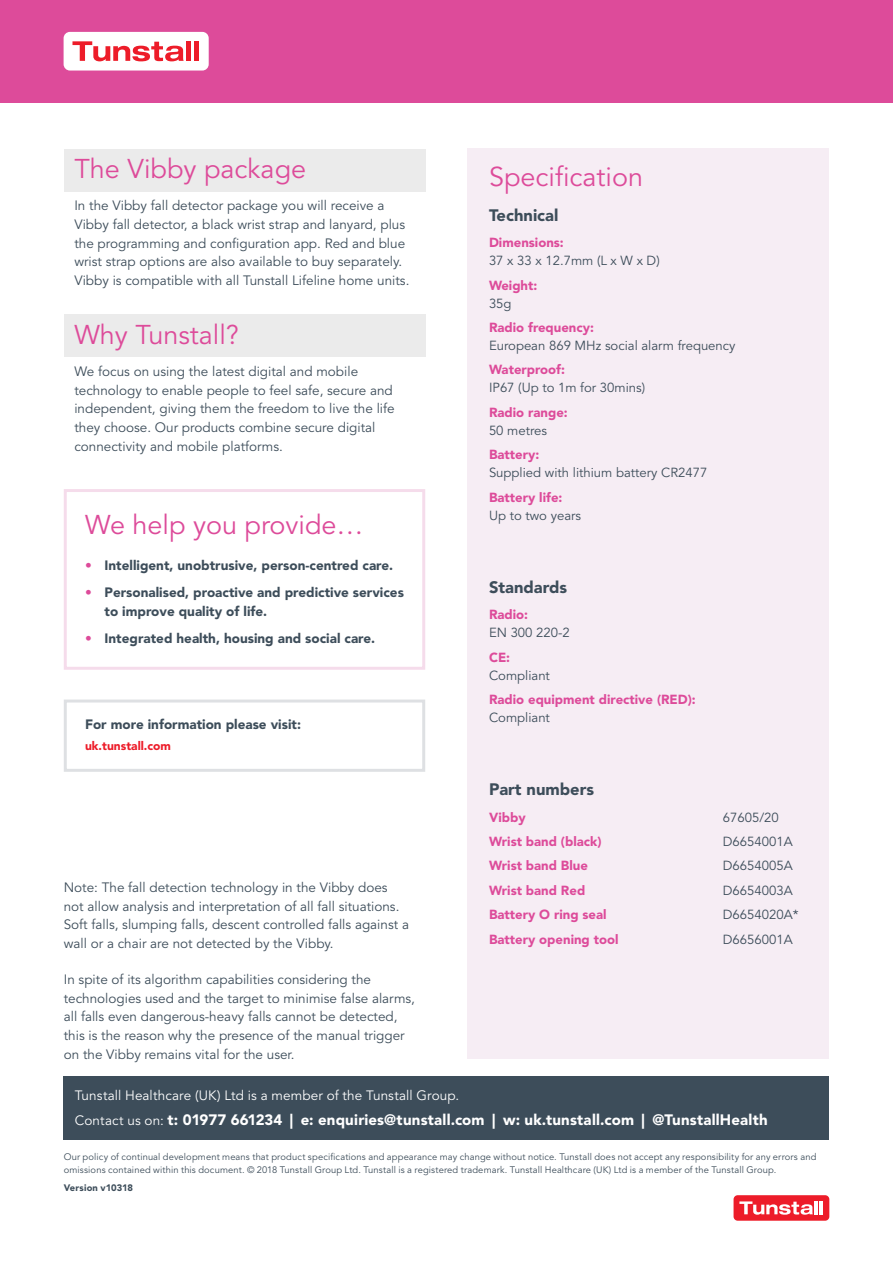
<style>
.page{position:relative;width:893px;height:1263px;background:#fff}
.page>*{position:absolute;margin:0;border:0;box-sizing:border-box;transform-origin:0 0}
.t1{font:27px "Avenir LT Std";color:#dd4b9a}
.t2{font:900 16.5px "Avenir LT Std";color:#3d4d5a}
.t3{font:900 15px "Avenir LT Std";letter-spacing:.015em;color:#fff}
.t4{font:13.5px/18.8px "Avenir LT Std";color:#3d4d5a}
.t5{font:900 13.5px/18.8px "Avenir LT Std";color:#3d4d5a}
.t6{font:13.5px "Avenir LT Std";letter-spacing:.01em;color:#fff}
.t7{font:13.2px "Avenir LT Std";color:#3d4d5a}
.t8{font:900 13.2px "Avenir LT Std";color:#dd4b9a}
.t9{font:900 12px "Avenir LT Std";color:#ed1c29}
.t10{font:9.3px/13.5px "Avenir LT Std";letter-spacing:.015em;color:#3d4d5a}
.t11{font:900 9.3px "Avenir LT Std";letter-spacing:.005em;color:#3d4d5a}
.s1{font-weight:400;color:#dd4b9a}
.s2{font-weight:400;font-size:13.5px}
</style>
<div class="page">
<div style="left:468px;top:149px;width:361px;height:910px;background:#f6edf4"></div>
<div style="left:734px;top:1195px;width:95px;height:25px;background:#ed1c29;border-radius:4px"></div>
<svg style="left:739px;top:1201px;width:78px;height:14px"></svg>
<hr style="left:819px;top:1201px;width:4px;height:13px;background:#fff">
<div style="left:64px;top:1076px;width:765px;height:64px;background:#3d4d5a"></div>
<div style="left:0;top:0;width:893px;height:102px;background:#dd4b9a"></div>
<div style="left:64px;top:32px;width:144px;height:38px;background:#fff;border-radius:6px"></div>
<svg style="left:72px;top:41px;width:112px;height:20px"></svg>
<div style="left:186px;top:41px;width:5px;height:20px;background:#ed1c29"></div>
<div style="left:194px;top:41px;width:5px;height:20px;background:#ed1c29"></div>
<div style="left:64px;top:149px;width:361px;height:42px;background:#ebebeb"></div>
<div style="left:64px;top:315px;width:361px;height:42px;background:#ebebeb"></div>
<h1 class="t1" style="left:74px;top:153px;width:233px">The Vibby package</h1>
<p class="t4" style="left:74px;top:196px;width:337px">In the Vibby fall detector package you will receive a Vibby fall detector, a black wrist strap and lanyard, plus the programming and configuration app. Red and blue wrist strap options are also available to buy separately.<br>Vibby is compatible with all Tunstall Lifeline home units.</p>
<h1 class="t1" style="left:74px;top:319px;width:166px">Why Tunstall?</h1>
<p class="t4" style="left:74px;top:362px;width:322px">We focus on using the latest digital and mobile technology to enable people to feel safe, secure and independent, giving them the freedom to live the life they choose. Our products combine secure digital connectivity and mobile platforms.</p>
<h1 class="t1" style="left:85px;top:509px;width:280px">We help you provide…</h1>
<p class="t5" style="left:85px;top:556px;width:310px"><span class="s1">•</span> Intelligent, unobtrusive, person-centred care.</p>
<p class="t5" style="left:105px;top:583px;width:301px;text-indent:-19px"><span class="s1">•</span> Personalised, proactive and predictive services to improve quality of life.</p>
<p class="t5" style="left:85px;top:629px;width:292px"><span class="s1">•</span> Integrated health, housing and social care.</p>
<p class="t5" style="left:85px;top:715px;width:217px">For more information please visit:</p>
<p class="t9" style="left:85px;top:738px;width:87px">uk.tunstall.com</p>
<p class="t4" style="left:64px;top:878px;width:347px">Note: The fall detection technology in the Vibby does not allow analysis and interpretation of all fall situations.<br>Soft falls, slumping falls, descent controlled falls against a wall or a chair are not detected by the Vibby.</p>
<p class="t4" style="left:64px;top:970px;width:353px">In spite of its algorithm capabilities considering the technologies used and the target to minimise false alarms, all falls even dangerous-heavy falls cannot be detected, this is the reason why the presence of the manual trigger on the Vibby remains vital for the user.</p>
<h1 class="t1" style="left:489px;top:161px;width:156px">Specification</h1>
<p class="t2" style="left:489px;top:205px;width:71px">Technical</p>
<p class="t8" style="left:489px;top:235px;width:76px">Dimensions:</p>
<p class="t7" style="left:489px;top:253px;width:172px">37 x 33 x 12.7mm (L x W x D)</p>
<p class="t8" style="left:489px;top:277px;width:50px">Weight:</p>
<p class="t7" style="left:489px;top:296px;width:24px">35g</p>
<p class="t8" style="left:489px;top:319px;width:107px">Radio frequency:</p>
<p class="t7" style="left:489px;top:338px;width:248px">European 869 MHz social alarm frequency</p>
<p class="t8" style="left:489px;top:362px;width:78px">Waterproof:</p>
<p class="t7" style="left:489px;top:380px;width:158px">IP67 (Up to 1m for 30mins)</p>
<p class="t8" style="left:489px;top:404px;width:80px">Radio range:</p>
<p class="t7" style="left:489px;top:423px;width:60px">50 metres</p>
<p class="t8" style="left:489px;top:447px;width:52px">Battery:</p>
<p class="t7" style="left:489px;top:465px;width:220px">Supplied with lithium battery CR2477</p>
<p class="t8" style="left:489px;top:489px;width:75px">Battery life:</p>
<p class="t7" style="left:489px;top:507px;width:94px">Up to two years</p>
<p class="t2" style="left:489px;top:577px;width:80px">Standards</p>
<p class="t8" style="left:489px;top:607px;width:41px">Radio:</p>
<p class="t7" style="left:489px;top:625px;width:82px">EN 300 220-2</p>
<p class="t8" style="left:489px;top:649px;width:23px">CE:</p>
<p class="t7" style="left:489px;top:667px;width:62px">Compliant</p>
<p class="t8" style="left:489px;top:691px;width:208px">Radio equipment directive (RED):</p>
<p class="t7" style="left:489px;top:710px;width:62px">Compliant</p>
<p class="t2" style="left:489px;top:779px;width:107px">Part numbers</p>
<p class="t8" style="left:489px;top:809px;width:38px">Vibby</p>
<p class="t7" style="left:723px;top:809px;width:57px">67605/20</p>
<p class="t8" style="left:489px;top:833px;width:114px">Wrist band (black)</p>
<p class="t7" style="left:723px;top:834px;width:71px">D6654001A</p>
<p class="t8" style="left:489px;top:858px;width:100px">Wrist band Blue</p>
<p class="t7" style="left:723px;top:858px;width:71px">D6654005A</p>
<p class="t8" style="left:489px;top:882px;width:98px">Wrist band Red</p>
<p class="t7" style="left:723px;top:883px;width:71px">D6654003A</p>
<p class="t8" style="left:489px;top:907px;width:119px">Battery O ring seal</p>
<p class="t7" style="left:723px;top:907px;width:77px">D6654020A*</p>
<p class="t8" style="left:489px;top:931px;width:131px">Battery opening tool</p>
<p class="t7" style="left:723px;top:931px;width:71px">D6656001A</p>
<p class="t6" style="left:75px;top:1088px;width:386px">Tunstall Healthcare (UK) Ltd is a member of the Tunstall Group.</p>
<p class="t3" style="left:75px;top:1111px;width:694px"><span class="s2">Contact us on:</span> t: 01977 661234 | e: enquiries@tunstall.com | w: uk.tunstall.com | @TunstallHealth</p>
<p class="t10" style="left:64px;top:1150px;width:754px">Our policy of continual development means that product specifications and appearance may change without notice. Tunstall does not accept any responsibility for any errors and omissions contained within this document. © 2018 Tunstall Group Ltd. Tunstall is a registered trademark. Tunstall Healthcare (UK) Ltd is a member of the Tunstall Group.</p>
<p class="t11" style="left:64px;top:1182px;width:71px">Version v10318</p>
</div>
